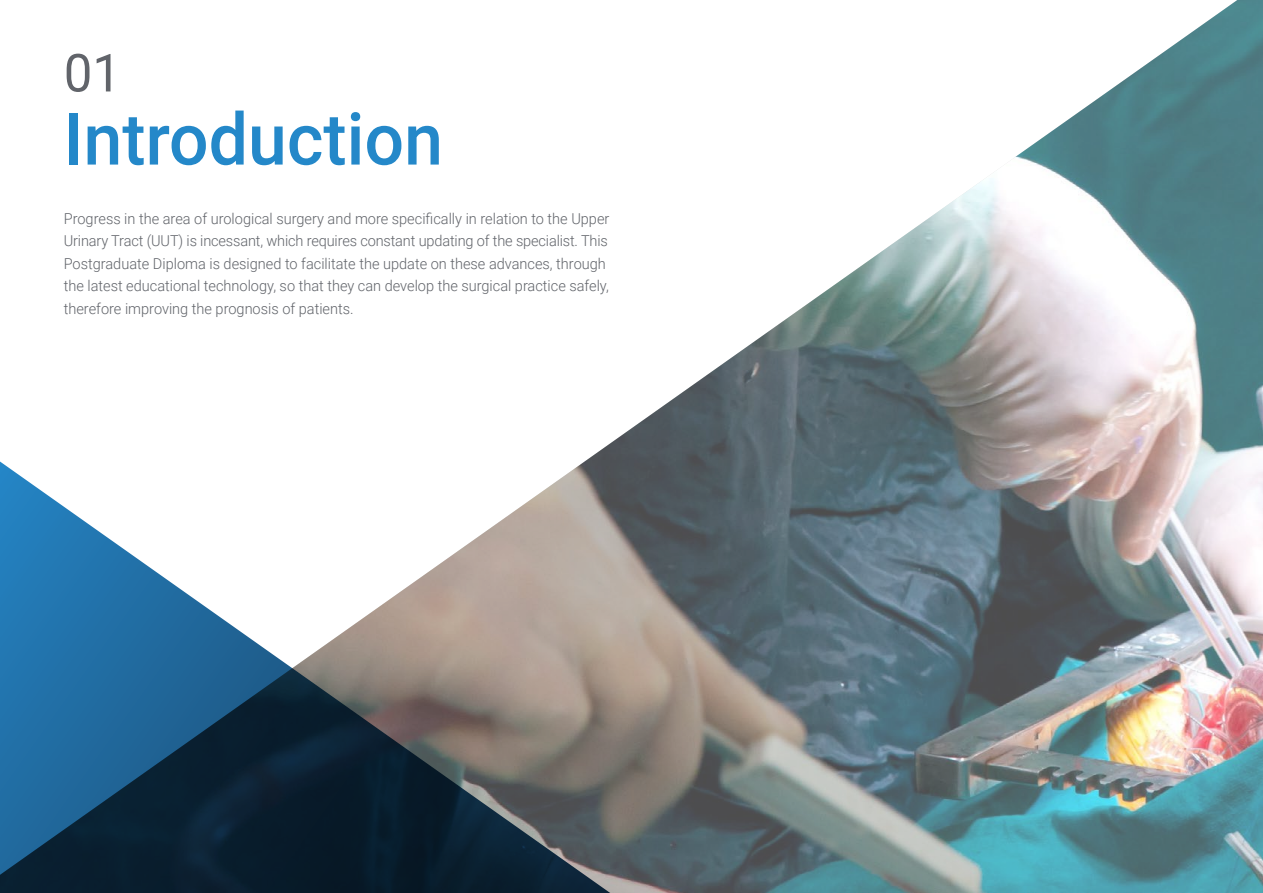
<style>
.page{position:relative;width:1263px;height:893px;background:#fff}
.page>*{position:absolute;margin:0;border:0;box-sizing:border-box;transform-origin:0 0}
.t1{font:500 72px "Roboto";color:#2488c9}
.t2{font:52.5px "Roboto";color:#61646a}
.t3{font:300 15px/22.5px "Roboto";color:#61646a}
</style>
<div class="page">
<img style="left:606px;top:0;width:657px;height:893px">
<svg style="left:0;top:446px;width:640px;height:447px"></svg>
<h2 class="t2" style="left:64px;top:36px;width:59px">01</h2>
<h1 class="t1" style="left:64px;top:89px;width:381px">Introduction</h1>
<p class="t3" style="left:64px;top:207px;width:547px">Progress in the area of urological surgery and more specifically in relation to the Upper Urinary Tract (UUT) is incessant, which requires constant updating of the specialist. This Postgraduate Diploma is designed to facilitate the update on these advances, through the latest educational technology, so that they can develop the surgical practice safely, therefore improving the prognosis of patients.</p>
</div>
